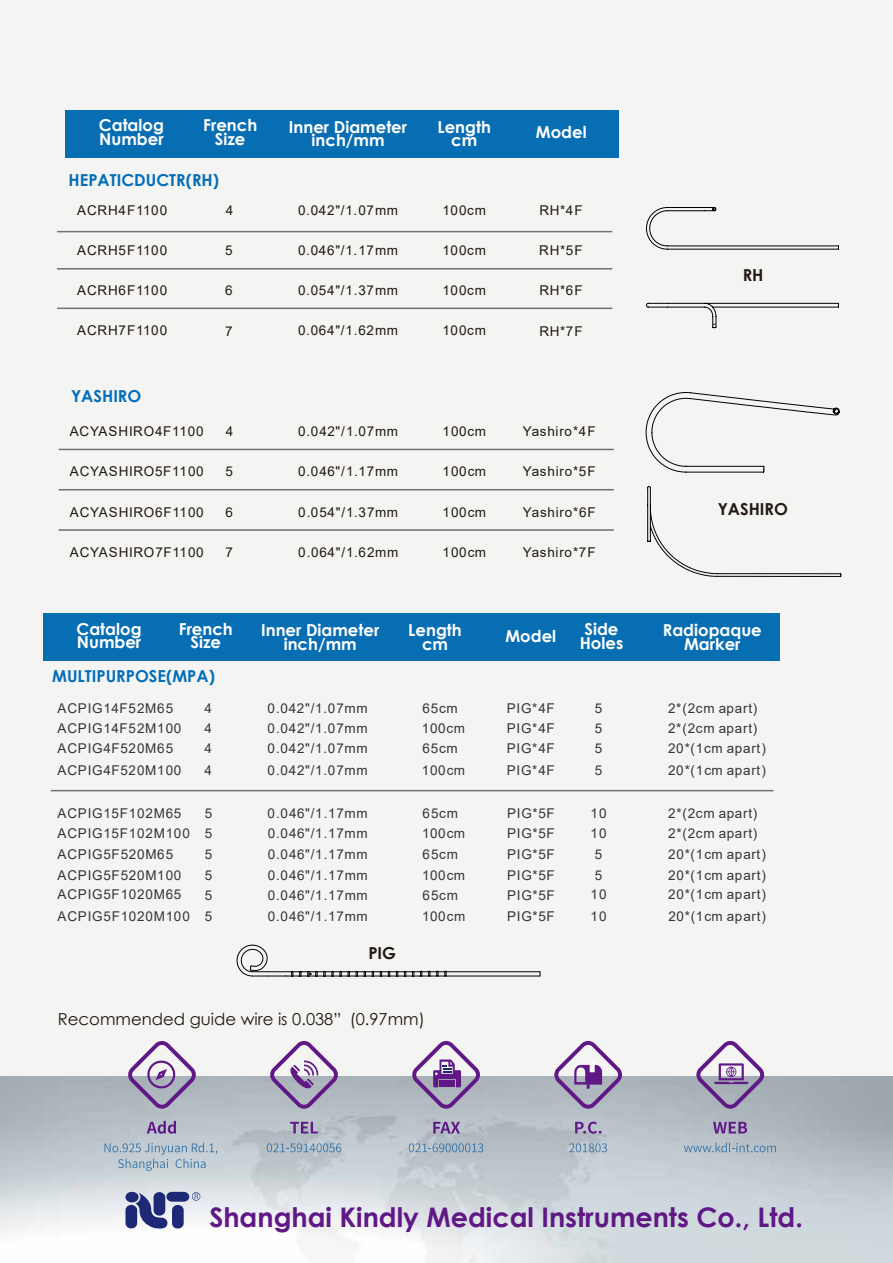
<style>
.page{position:relative;width:893px;height:1263px;background:#f4f4f3}
.page>*{position:absolute;margin:0;border:0;box-sizing:border-box;transform-origin:0 0}
.t1{font:700 27px "Century Gothic";color:#601886}
.t2{font:700 16.5px/13.5px "Century Gothic";color:#fff;text-align:center}
.t3{font:700 16.5px "Century Gothic";color:#036eb8}
.t4{font:16.5px "Century Gothic";color:#221815}
.t5{font:700 16.5px "Century Gothic";color:#221815}
.t6{font:13.5px/20.4px "Arial";letter-spacing:.05em;color:#363435;text-align:justify}
.t7{font:13.5px "Arial";letter-spacing:.055em;color:#221814}
</style>
<div class="page">
<div style="left:43px;top:613px;width:736px;height:48px;background:#086eb4"></div>
<hr style="left:419px;top:971px;width:121px;height:1px;background:#040000">
<hr style="left:419px;top:976px;width:121px;height:1px;background:#040000">
<hr style="left:302px;top:971px;width:117px;height:1px;background:#040000">
<hr style="left:317px;top:976px;width:102px;height:1px;background:#040000">
<svg style="left:237px;top:945px;width:80px;height:32px"></svg>
<hr style="left:51px;top:790px;width:722px;height:1px;background:#727171">
<div style="left:65px;top:110px;width:554px;height:47px;background:#086eb4"></div>
<hr style="left:57px;top:231px;width:555px;height:1px;background:#727171">
<hr style="left:57px;top:268px;width:555px;height:2px;background:#727171">
<hr style="left:57px;top:308px;width:555px;height:1px;background:#727171">
<svg style="left:646px;top:207px;width:193px;height:43px"></svg>
<svg style="left:646px;top:303px;width:193px;height:25px"></svg>
<hr style="left:59px;top:449px;width:555px;height:1px;background:#727171">
<hr style="left:59px;top:489px;width:555px;height:1px;background:#727171">
<hr style="left:59px;top:529px;width:555px;height:2px;background:#727171">
<svg style="left:646px;top:392px;width:194px;height:81px"></svg>
<svg style="left:647px;top:486px;width:194px;height:91px"></svg>
<img style="left:0;top:1076px;width:893px;height:187px">
<svg style="left:104px;top:1143px;width:113px;height:28px;background:#b1c1cd"></svg>
<svg style="left:147px;top:1121px;width:29px;height:13px"></svg>
<svg style="left:684px;top:1143px;width:92px;height:9px"></svg>
<svg style="left:713px;top:1122px;width:34px;height:11px"></svg>
<svg style="left:267px;top:1143px;width:74px;height:9px"></svg>
<svg style="left:290px;top:1122px;width:28px;height:11px"></svg>
<svg style="left:409px;top:1143px;width:74px;height:9px"></svg>
<svg style="left:433px;top:1122px;width:27px;height:11px"></svg>
<svg style="left:569px;top:1143px;width:38px;height:9px"></svg>
<svg style="left:575px;top:1121px;width:27px;height:13px"></svg>
<svg style="left:696px;top:1041px;width:68px;height:68px"></svg>
<svg style="left:127px;top:1041px;width:69px;height:68px"></svg>
<svg style="left:554px;top:1041px;width:68px;height:68px"></svg>
<svg style="left:270px;top:1041px;width:68px;height:68px"></svg>
<svg style="left:412px;top:1041px;width:68px;height:68px"></svg>
<svg style="left:125px;top:1191px;width:76px;height:38px"></svg>
<p class="t2" style="left:99px;top:118px;width:67px;text-align:left">Catalog<br>Number</p>
<p class="t2" style="left:203px;top:118px;width:56px">French<br>Size</p>
<p class="t2" style="left:289px;top:119px;width:120px">Inner Diameter inch/mm</p>
<p class="t2" style="left:437px;top:119px;width:55px">Length cm</p>
<p class="t2" style="left:536px;top:125px;width:52px">Model</p>
<p class="t3" style="left:69px;top:167px;width:152px">HEPATICDUCTR(RH)</p>
<p class="t7" style="left:77px;top:201px;width:92px">ACRH4F1100</p>
<p class="t7" style="left:77px;top:241px;width:92px">ACRH5F1100</p>
<p class="t7" style="left:298px;top:201px;width:102px">0.042"/1.07mm</p>
<p class="t7" style="left:298px;top:241px;width:102px">0.046"/1.17mm</p>
<p class="t7" style="left:298px;top:281px;width:102px">0.054"/1.37mm</p>
<p class="t7" style="left:298px;top:321px;width:102px">0.064"/1.62mm</p>
<p class="t7" style="left:539px;top:201px;width:45px">RH*4F</p>
<p class="t7" style="left:539px;top:241px;width:45px">RH*5F</p>
<p class="t7" style="left:442px;top:201px;width:45px">100cm</p>
<p class="t7" style="left:442px;top:241px;width:45px">100cm</p>
<p class="t7" style="left:442px;top:281px;width:45px">100cm</p>
<p class="t7" style="left:442px;top:321px;width:45px">100cm</p>
<p class="t7" style="left:226px;top:201px;width:9px">4</p>
<p class="t7" style="left:225px;top:241px;width:9px">5</p>
<p class="t7" style="left:77px;top:281px;width:92px">ACRH6F1100</p>
<p class="t7" style="left:77px;top:321px;width:92px">ACRH7F1100</p>
<p class="t7" style="left:539px;top:281px;width:45px">RH*6F</p>
<p class="t7" style="left:539px;top:322px;width:45px">RH*7F</p>
<p class="t7" style="left:225px;top:281px;width:9px">6</p>
<p class="t7" style="left:225px;top:322px;width:9px">7</p>
<p class="t3" style="left:71px;top:384px;width:72px">YASHIRO</p>
<p class="t7" style="left:70px;top:422px;width:135px">ACYASHIRO4F1100</p>
<p class="t7" style="left:226px;top:422px;width:9px">4</p>
<p class="t7" style="left:298px;top:422px;width:102px">0.042"/1.07mm</p>
<p class="t7" style="left:442px;top:422px;width:45px">100cm</p>
<p class="t7" style="left:523px;top:422px;width:74px">Yashiro*4F</p>
<p class="t7" style="left:70px;top:462px;width:135px">ACYASHIRO5F1100</p>
<p class="t7" style="left:225px;top:462px;width:9px">5</p>
<p class="t7" style="left:298px;top:462px;width:102px">0.046"/1.17mm</p>
<p class="t7" style="left:442px;top:462px;width:45px">100cm</p>
<p class="t7" style="left:523px;top:462px;width:74px">Yashiro*5F</p>
<p class="t7" style="left:70px;top:502px;width:135px">ACYASHIRO6F1100</p>
<p class="t7" style="left:225px;top:502px;width:9px">6</p>
<p class="t7" style="left:298px;top:502px;width:102px">0.054"/1.37mm</p>
<p class="t7" style="left:443px;top:502px;width:45px">100cm</p>
<p class="t7" style="left:523px;top:502px;width:74px">Yashiro*6F</p>
<p class="t7" style="left:70px;top:543px;width:135px">ACYASHIRO7F1100</p>
<p class="t7" style="left:225px;top:543px;width:9px">7</p>
<p class="t7" style="left:298px;top:543px;width:102px">0.064"/1.62mm</p>
<p class="t7" style="left:443px;top:543px;width:45px">100cm</p>
<p class="t7" style="left:523px;top:543px;width:74px">Yashiro*7F</p>
<p class="t2" style="left:77px;top:621px;width:67px;text-align:left">Catalog<br>Number</p>
<p class="t2" style="left:179px;top:621px;width:56px">French<br>Size</p>
<p class="t2" style="left:261px;top:622px;width:120px">Inner Diameter inch/mm</p>
<p class="t2" style="left:408px;top:623px;width:55px">Length cm</p>
<p class="t2" style="left:505px;top:628px;width:52px">Model</p>
<p class="t3" style="left:52px;top:664px;width:164px">MULTIPURPOSE(MPA)</p>
<p class="t6" style="left:57px;top:698px;width:117px">ACPIG14F52M65</p>
<p class="t6" style="left:57px;top:738px;width:117px">ACPIG4F520M65</p>
<p class="t6" style="left:57px;top:718px;width:125px">ACPIG14F52M100</p>
<p class="t6" style="left:57px;top:760px;width:125px">ACPIG4F520M100</p>
<p class="t6" style="left:57px;top:803px;width:134px;text-align:left">ACPIG15F102M65<br>ACPIG15F102M100<br>ACPIG5F520M65<br>ACPIG5F520M100<br>ACPIG5F1020M65</p>
<p class="t6" style="left:58px;top:906px;width:134px">ACPIG5F1020M100</p>
<p class="t6" style="left:205px;top:698px;width:9px;line-height:20px">4<br>4<br>4</p>
<p class="t6" style="left:205px;top:760px;width:9px">4</p>
<p class="t6" style="left:205px;top:803px;width:9px">5<br>5<br>5<br>5<br>5</p>
<p class="t6" style="left:205px;top:906px;width:9px">5</p>
<p class="t6" style="left:267px;top:698px;width:102px;line-height:20px">0.042"/1.07mm 0.042"/1.07mm 0.042"/1.07mm</p>
<p class="t6" style="left:268px;top:760px;width:102px">0.042"/1.07mm</p>
<p class="t6" style="left:268px;top:803px;width:102px">0.046"/1.17mm 0.046"/1.17mm 0.046"/1.17mm 0.046"/1.17mm 0.046"/1.17mm</p>
<p class="t6" style="left:268px;top:906px;width:102px">0.046"/1.17mm</p>
<p class="t5" style="left:368px;top:940px;width:29px">PIG</p>
<p class="t6" style="left:422px;top:698px;width:45px;line-height:20px;text-align:left">65cm<br>100cm<br>65cm</p>
<p class="t6" style="left:422px;top:760px;width:45px">100cm</p>
<p class="t6" style="left:422px;top:803px;width:45px;text-align:left">65cm<br>100cm<br>65cm<br>100cm<br>65cm</p>
<p class="t6" style="left:422px;top:906px;width:45px">100cm</p>
<p class="t4" style="left:58px;top:1008px;width:368px">Recommended guide wire is 0.038” (0.97mm)</p>
<p class="t6" style="left:507px;top:698px;width:49px;line-height:20px">PIG*4F PIG*4F PIG*4F</p>
<p class="t6" style="left:507px;top:760px;width:49px">PIG*4F</p>
<p class="t6" style="left:507px;top:803px;width:49px">PIG*5F PIG*5F PIG*5F PIG*5F PIG*5F</p>
<p class="t6" style="left:507px;top:906px;width:49px">PIG*5F</p>
<p class="t2" style="left:580px;top:622px;width:45px;text-align:left">Side<br>Holes</p>
<p class="t6" style="left:595px;top:698px;width:9px;line-height:20px">5<br>5<br>5</p>
<p class="t6" style="left:595px;top:760px;width:9px">5</p>
<p class="t6" style="left:590px;top:803px;width:18px;text-align:center">10<br>10<br>5<br>5<br>10</p>
<p class="t6" style="left:590px;top:906px;width:18px">10</p>
<p class="t5" style="left:743px;top:262px;width:22px">RH</p>
<p class="t5" style="left:718px;top:496px;width:72px">YASHIRO</p>
<p class="t2" style="left:663px;top:623px;width:101px">Radiopaque<br>Marker</p>
<p class="t6" style="left:668px;top:698px;width:99px;line-height:20px;text-align:left">2*(2cm apart)<br>2*(2cm apart)<br>20*(1cm apart)</p>
<p class="t6" style="left:668px;top:760px;width:99px">20*(1cm apart)</p>
<p class="t6" style="left:668px;top:803px;width:99px;text-align:left">2*(2cm apart)<br>2*(2cm apart)<br>20*(1cm apart)<br>20*(1cm apart)<br>20*(1cm apart)</p>
<p class="t6" style="left:668px;top:906px;width:99px">20*(1cm apart)</p>
<h1 class="t1" style="left:209px;top:1197px;width:595px">Shanghai Kindly Medical Instruments Co., Ltd.</h1>
</div>
